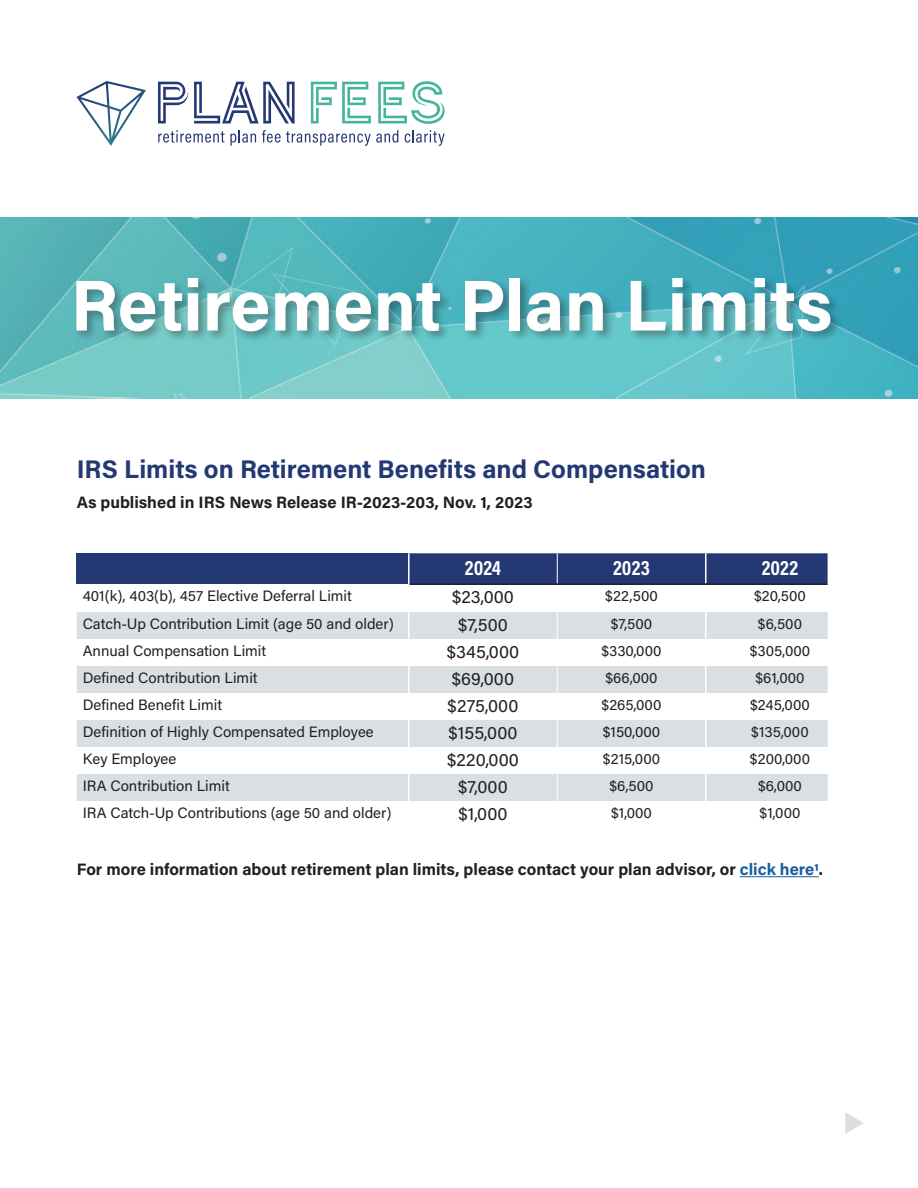
<style>
.page{position:relative;width:918px;height:1188px;background:#fff}
.page>*{position:absolute;margin:0;border:0;box-sizing:border-box;transform-origin:0 0}
.Healine{font:700 72px "Acumin Pro";color:#fff}
.Subhead_Level_1{font:700 25.5px "Acumin Pro";color:#243873}
.t1{font:700 21px "Acumin Pro Cond";letter-spacing:.005em;color:#fff}
.t2{font:18px "Acumin Pro";letter-spacing:.005em;color:#231f20}
.Body_Copy{font:700 16.5px "Acumin Pro";color:#231f20}
.Subhead_Level_2{font:700 16.5px "Acumin Pro";color:#231f20}
.t3{font:15px "Acumin Pro";color:#231f20}
.s1{color:#175d9e}
</style>
<div class="page">
<img style="left:0;top:218px;width:918px;height:180px">
<div style="left:74px;top:275px;width:769px;height:68px;background:#231f20;opacity:.4"></div>
<hr style="left:740px;top:876px;width:79px;height:1px;background:#175d9e">
<div style="left:77px;top:553px;width:332px;height:31px;background:#243873"></div>
<svg style="left:77px;top:612px;width:331px;height:189px;fill:#dadfe3"></svg>
<hr style="left:408px;top:553px;width:2px;height:31px;background:#fff">
<svg style="left:409px;top:553px;width:419px;height:248px"></svg>
<hr style="left:410px;top:583px;width:147px;height:2px;background:#231f20">
<hr style="left:557px;top:583px;width:149px;height:2px;background:#231f20">
<hr style="left:706px;top:583px;width:148px;height:2px;background:#231f20">
<svg style="left:845px;top:1113px;width:19px;height:21px"></svg>
<svg style="left:158px;top:82px;width:30px;height:41px"></svg>
<svg style="left:194px;top:82px;width:101px;height:41px"></svg>
<svg style="left:311px;top:82px;width:60px;height:41px"></svg>
<svg style="left:378px;top:81px;width:67px;height:43px"></svg>
<svg style="left:76px;top:81px;width:70px;height:65px"></svg>
<svg style="left:158px;top:130px;width:98px;height:16px"></svg>
<svg style="left:262px;top:130px;width:136px;height:16px"></svg>
<svg style="left:405px;top:130px;width:40px;height:16px"></svg>
<div style="left:828px;top:528px;width:37px;height:310px;background:#fff"></div>
<p class="Healine" style="left:70px;top:255px;width:764px">Retirement Plan Limits</p>
<p class="Subhead_Level_1" style="left:77px;top:451px;width:631px">IRS Limits on Retirement Benefits and Compensation</p>
<p class="Subhead_Level_2" style="left:77px;top:490px;width:457px">As published in IRS News Release IR-2023-203, Nov. 1, 2023</p>
<p class="t1" style="left:465px;top:554px;width:38px">2024</p>
<p class="t1" style="left:613px;top:554px;width:38px">2023</p>
<p class="t1" style="left:762px;top:554px;width:38px">2022</p>
<p class="t3" style="left:83px;top:586px;width:271px">401(k), 403(b), 457 Elective Deferral Limit</p>
<p class="t2" style="left:452px;top:585px;width:64px">$23,000</p>
<p class="t3" style="left:605px;top:586px;width:54px">$22,500</p>
<p class="t3" style="left:754px;top:586px;width:53px">$20,500</p>
<p class="t3" style="left:83px;top:613px;width:313px">Catch-Up Contribution Limit (age 50 and older)</p>
<p class="t2" style="left:458px;top:612px;width:51px">$7,500</p>
<p class="t3" style="left:611px;top:613px;width:43px">$7,500</p>
<p class="t3" style="left:758px;top:613px;width:46px">$6,500</p>
<p class="t3" style="left:83px;top:640px;width:185px">Annual Compensation Limit</p>
<p class="t2" style="left:447px;top:639px;width:74px">$345,000</p>
<p class="t3" style="left:601px;top:640px;width:62px">$330,000</p>
<p class="t3" style="left:750px;top:640px;width:62px">$305,000</p>
<p class="t3" style="left:83px;top:667px;width:177px">Defined Contribution Limit</p>
<p class="t2" style="left:452px;top:666px;width:64px">$69,000</p>
<p class="t3" style="left:605px;top:667px;width:54px">$66,000</p>
<p class="t3" style="left:755px;top:667px;width:51px">$61,000</p>
<p class="t3" style="left:83px;top:694px;width:141px">Defined Benefit Limit</p>
<p class="t2" style="left:448px;top:693px;width:72px">$275,000</p>
<p class="t3" style="left:602px;top:694px;width:61px">$265,000</p>
<p class="t3" style="left:750px;top:694px;width:61px">$245,000</p>
<p class="t3" style="left:83px;top:721px;width:293px">Definition of Highly Compensated Employee</p>
<p class="t2" style="left:449px;top:720px;width:71px">$155,000</p>
<p class="t3" style="left:603px;top:721px;width:59px">$150,000</p>
<p class="t3" style="left:751px;top:721px;width:59px">$135,000</p>
<p class="t3" style="left:83px;top:748px;width:95px">Key Employee</p>
<p class="t2" style="left:447px;top:747px;width:73px">$220,000</p>
<p class="t3" style="left:603px;top:748px;width:59px">$215,000</p>
<p class="t3" style="left:750px;top:748px;width:62px">$200,000</p>
<p class="t3" style="left:83px;top:775px;width:149px">IRA Contribution Limit</p>
<p class="t2" style="left:458px;top:774px;width:51px">$7,000</p>
<p class="t3" style="left:609px;top:775px;width:46px">$6,500</p>
<p class="t3" style="left:758px;top:775px;width:45px">$6,000</p>
<p class="t3" style="left:83px;top:802px;width:311px">IRA Catch-Up Contributions (age 50 and older)</p>
<p class="t2" style="left:458px;top:801px;width:51px">$1,000</p>
<p class="t3" style="left:611px;top:802px;width:42px">$1,000</p>
<p class="t3" style="left:760px;top:802px;width:42px">$1,000</p>
<p class="Body_Copy" style="left:77px;top:858px;width:748px">For more information about retirement plan limits, please contact your plan advisor, or <span class="s1">click here1</span>.</p>
</div>
